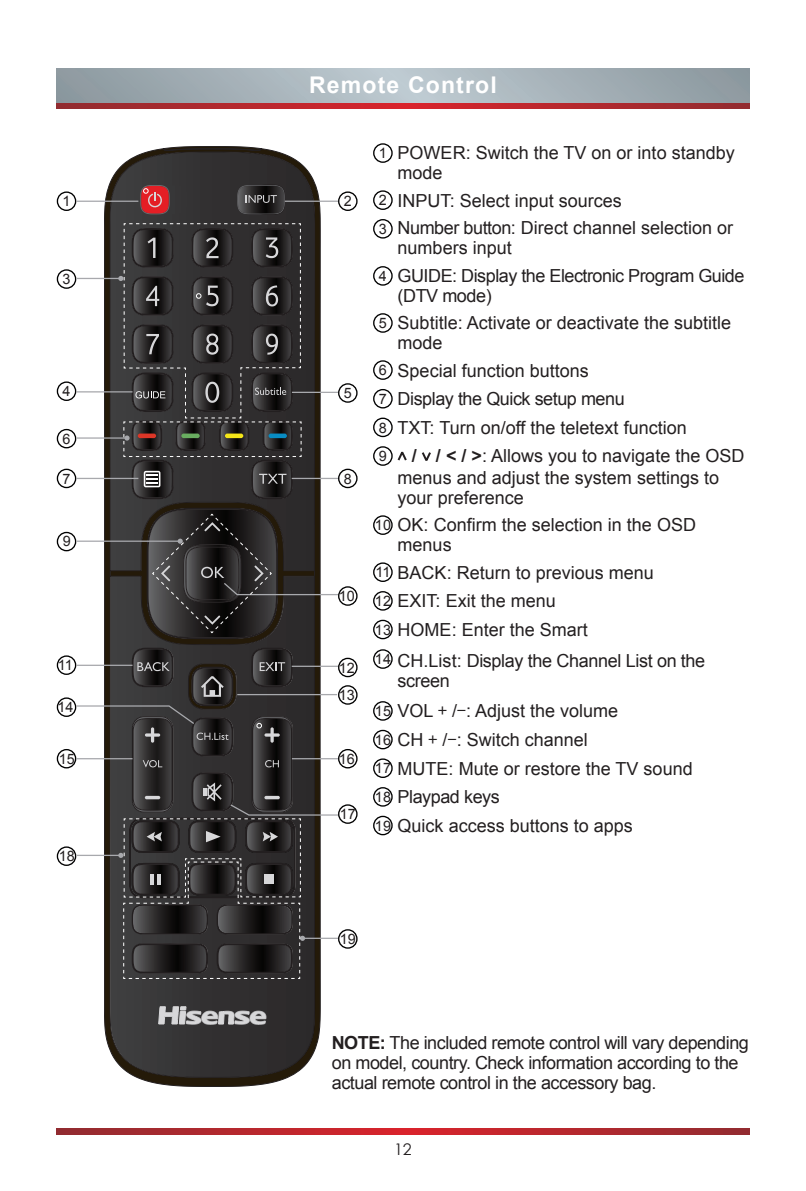
<style>
.page{position:relative;width:806px;height:1191px;background:#fff}
.page>*{position:absolute;margin:0;border:0;box-sizing:border-box;transform-origin:0 0}
.t1{font:700 23px "Arial";letter-spacing:.05em;color:#fff}
.t2{font:18px/28.4px "Arial";color:#231f20}
.t3{font:18px/20px "Arial";letter-spacing:-.025em;color:#231f20}
.t4{font:18px/20px "Arial";letter-spacing:-.02em;color:#231f20}
.t5{font:16px "Century Gothic";color:#231f20}
.t6{font:14.4px "Arial";color:#231f20}
.s1{font-size:14.4px}
.s2{font-weight:700}
.s3{font-family:"Sim Hei"}
</style>
<div class="page">
<svg style="left:57px;top:1128px;width:691px;height:6px;background:#b4272e"></svg>
<svg style="left:57px;top:68px;width:691px;height:35px;background:#a4b0b7"></svg>
<svg style="left:57px;top:103px;width:691px;height:6px;background:#b4272e"></svg>
<svg style="left:104px;top:146px;width:216px;height:940px;background:#454342"></svg>
<svg style="left:140px;top:185px;width:29px;height:29px"></svg>
<svg style="left:237px;top:185px;width:47px;height:29px"></svg>
<svg style="left:158px;top:1006px;width:108px;height:18px;background:#939294"></svg>
<div style="left:373px;top:143px;width:19px;height:20px;border:1px solid #000;border-radius:50%"></div>
<div style="left:373px;top:190px;width:19px;height:20px;border:1px solid #000;border-radius:50%"></div>
<div style="left:373px;top:219px;width:19px;height:20px;border:1px solid #000;border-radius:50%"></div>
<div style="left:373px;top:266px;width:19px;height:20px;border:1px solid #000;border-radius:50%"></div>
<div style="left:373px;top:313px;width:19px;height:20px;border:1px solid #000;border-radius:50%"></div>
<div style="left:373px;top:360px;width:19px;height:20px;border:1px solid #000;border-radius:50%"></div>
<div style="left:373px;top:389px;width:19px;height:19px;border:1px solid #000;border-radius:50%"></div>
<div style="left:373px;top:417px;width:19px;height:20px;border:1px solid #000;border-radius:50%"></div>
<div style="left:373px;top:446px;width:19px;height:20px;border:1px solid #000;border-radius:50%"></div>
<svg style="left:397px;top:451px;width:10px;height:10px"></svg>
<svg style="left:421px;top:452px;width:10px;height:9px"></svg>
<div style="left:373px;top:515px;width:19px;height:20px;border:1px solid #000;border-radius:50%"></div>
<div style="left:373px;top:562px;width:19px;height:20px;border:1px solid #000;border-radius:50%"></div>
<div style="left:373px;top:591px;width:19px;height:19px;border:1px solid #000;border-radius:50%"></div>
<div style="left:373px;top:620px;width:19px;height:19px;border:1px solid #000;border-radius:50%"></div>
<div style="left:373px;top:649px;width:19px;height:20px;border:1px solid #000;border-radius:50%"></div>
<div style="left:373px;top:701px;width:19px;height:19px;border:1px solid #000;border-radius:50%"></div>
<div style="left:373px;top:730px;width:19px;height:19px;border:1px solid #000;border-radius:50%"></div>
<div style="left:373px;top:758px;width:19px;height:20px;border:1px solid #000;border-radius:50%"></div>
<div style="left:373px;top:787px;width:19px;height:19px;border:1px solid #000;border-radius:50%"></div>
<div style="left:373px;top:815px;width:19px;height:20px;border:1px solid #000;border-radius:50%"></div>
<hr style="left:77px;top:201px;width:61px;height:1px;background:#a8a9ad">
<hr style="left:285px;top:201px;width:53px;height:1px;background:#a8a9ad">
<div style="left:57px;top:191px;width:19px;height:20px;border:1px solid #000;border-radius:50%"></div>
<div style="left:57px;top:381px;width:19px;height:20px;border:1px solid #000;border-radius:50%"></div>
<div style="left:338px;top:383px;width:19px;height:20px;border:1px solid #000;border-radius:50%"></div>
<div style="left:57px;top:469px;width:19px;height:19px;border:1px solid #000;border-radius:50%"></div>
<div style="left:57px;top:532px;width:19px;height:19px;border:1px solid #000;border-radius:50%"></div>
<div style="left:57px;top:655px;width:19px;height:20px;border:1px solid #000;border-radius:50%"></div>
<div style="left:338px;top:749px;width:19px;height:19px;border:1px solid #000;border-radius:50%"></div>
<div style="left:338px;top:685px;width:19px;height:19px;border:1px solid #000;border-radius:50%"></div>
<div style="left:57px;top:749px;width:19px;height:19px;border:1px solid #000;border-radius:50%"></div>
<div style="left:57px;top:846px;width:19px;height:20px;border:1px solid #000;border-radius:50%"></div>
<div style="left:338px;top:191px;width:19px;height:20px;border:1px solid #000;border-radius:50%"></div>
<div style="left:57px;top:269px;width:19px;height:20px;border:1px solid #000;border-radius:50%"></div>
<div style="left:57px;top:429px;width:19px;height:19px;border:1px solid #000;border-radius:50%"></div>
<div style="left:338px;top:469px;width:19px;height:19px;border:1px solid #000;border-radius:50%"></div>
<div style="left:338px;top:586px;width:19px;height:20px;border:1px solid #000;border-radius:50%"></div>
<div style="left:338px;top:657px;width:19px;height:20px;border:1px solid #000;border-radius:50%"></div>
<div style="left:57px;top:697px;width:19px;height:20px;border:1px solid #000;border-radius:50%"></div>
<div style="left:338px;top:804px;width:19px;height:20px;border:1px solid #000;border-radius:50%"></div>
<div style="left:338px;top:929px;width:19px;height:19px;border:1px solid #000;border-radius:50%"></div>
<svg style="left:75px;top:223px;width:264px;height:756px"></svg>
<p class="t1" style="left:309px;top:70px;width:189px">Remote Control</p>
<p class="t6" style="left:62px;top:192px;width:9px">1</p>
<p class="t6" style="left:62px;top:270px;width:9px">3</p>
<p class="t6" style="left:343px;top:192px;width:9px">2</p>
<p class="t6" style="left:62px;top:382px;width:9px">4</p>
<p class="t6" style="left:343px;top:383px;width:9px">5</p>
<p class="t6" style="left:62px;top:429px;width:9px">6</p>
<p class="t6" style="left:62px;top:469px;width:9px">7</p>
<p class="t6" style="left:63px;top:532px;width:9px">9</p>
<p class="t6" style="left:58px;top:656px;width:16px">11</p>
<p class="t6" style="left:57px;top:698px;width:17px">14</p>
<p class="t6" style="left:59px;top:749px;width:17px">15</p>
<p class="t6" style="left:59px;top:846px;width:17px">18</p>
<p class="t6" style="left:343px;top:469px;width:9px">8</p>
<p class="t6" style="left:338px;top:586px;width:17px">10</p>
<p class="t6" style="left:338px;top:658px;width:17px">12</p>
<p class="t6" style="left:338px;top:685px;width:17px">13</p>
<p class="t6" style="left:338px;top:749px;width:17px">16</p>
<p class="t6" style="left:340px;top:804px;width:17px">17</p>
<p class="t2" style="left:397px;top:143px;width:338px;line-height:20px;text-indent:-19px"><span class="s1">1</span> POWER: Switch the TV on or into standby mode</p>
<p class="t2" style="left:378px;top:187px;width:355px;line-height:27.8px"><span class="s1">2</span> INPUT: Select input sources<br><span class="s1">3</span> Number button: Direct channel selection or</p>
<p class="t3" style="left:378px;top:235px;width:367px;line-height:27px;text-indent:19px">numbers input<br><span class="s1">4</span> GUIDE: Display the Electronic Program Guide</p>
<p class="t2" style="left:378px;top:282px;width:353px;line-height:27px;text-indent:19px">(DTV mode)<br><span class="s1">5</span> Subtitle: Activate or deactivate the subtitle</p>
<p class="t2" style="left:378px;top:328px;width:309px;text-indent:19px">mode<br><span class="s1">6</span> Special function buttons<br><span class="s1">7</span> Display the Quick setup menu<br><span class="s1">8</span> TXT: Turn on/off the teletext function</p>
<p class="t6" style="left:378px;top:447px;width:10px">9</p>
<p class="t2" style="left:397px;top:444px;width:348px;line-height:22px;text-indent:14px"><span class="s2">/ / &lt; / &gt;</span>: Allows you to navigate the OSD menus and adjust the system settings to</p>
<p class="t2" style="left:375px;top:484px;width:322px;line-height:27px;text-indent:23px">your preference<br><span class="s1">10</span> OK: Confirm the selection in the OSD</p>
<p class="t2" style="left:375px;top:530px;width:280px;text-indent:23px">menus<br><span class="s1">11</span> BACK: Return to previous menu<br><span class="s1">12</span> EXIT: Exit the menu<br><span class="s1">13</span> HOME: Enter the Smart</p>
<p class="t4" style="left:397px;top:650px;width:309px;text-indent:-23px"><span class="s1">14</span> CH.List: Display the Channel List on the screen</p>
<p class="t2" style="left:375px;top:697px;width:319px"><span class="s1">15</span> VOL <span class="s3">+</span> /<span class="s3">-</span>: Adjust the volume<br><span class="s1">16</span> CH <span class="s3">+</span> /<span class="s3">-</span>: Switch channel<br><span class="s1">17</span> MUTE: Mute or restore the TV sound<br><span class="s1">18</span> Playpad keys<br><span class="s1">19</span> Quick access buttons to apps</p>
<p class="t6" style="left:340px;top:929px;width:17px">19</p>
<p class="t3" style="left:331px;top:1033px;width:418px"><span class="s2">NOTE:</span> The included remote control will vary depending on model, country. Check information according to the actual remote control in the accessory bag.</p>
<p class="t5" style="left:394px;top:1137px;width:19px">12</p>
</div>
